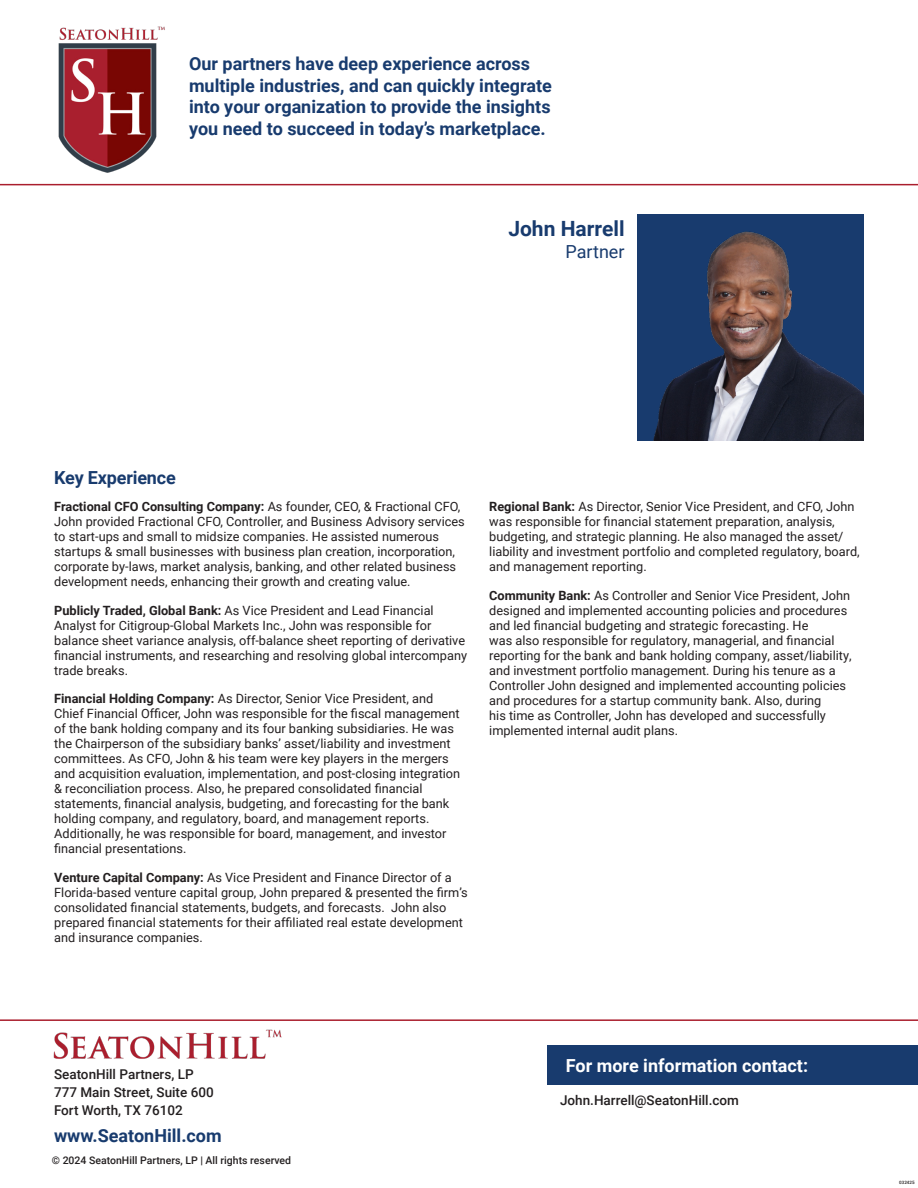
<style>
.page{position:relative;width:918px;height:1188px;background:#fff}
.page>*{position:absolute;margin:0;border:0;box-sizing:border-box;transform-origin:0 0}
.t1{font:700 21px "Roboto";color:#183b6e}
.t2{font:700 18px/21.6px "Roboto";color:#183b6e}
.t3{font:700 18px "Roboto";color:#fff}
.t4{font:18px "Roboto";color:#183b6e}
.t5{font:500 13.5px/18px "Roboto";color:#231f20}
.t6{font:12.75px/15px "Roboto";color:#231f20}
.t7{font:500 10.5px "Roboto";color:#231f20}
.t8{font:500 4.5px "Roboto";color:#231f20}
.s1{font-weight:700}
</style>
<div class="page">
<div style="left:547px;top:1045px;width:371px;height:40px;background:#183b6e"></div>
<img style="left:53px;top:1029px;width:229px;height:30px">
<hr style="left:0;top:1019px;width:918px;height:2px;background:#aa1e2d">
<hr style="left:0;top:184px;width:918px;height:1px;background:#aa1e2d">
<img style="left:58px;top:26px;width:107px;height:147px">
<img style="left:638px;top:214px;width:226px;height:226px">
<h2 class="t2" style="left:189px;top:52px;width:364px">Our partners have deep experience across multiple industries, and can quickly integrate into your organization to provide the insights you need to succeed in today’s marketplace.</h2>
<p class="t1" style="left:508px;top:214px;width:118px">John Harrell</p>
<p class="t4" style="left:566px;top:239px;width:61px">Partner</p>
<p class="t2" style="left:54px;top:466px;width:123px">Key Experience</p>
<p class="t6" style="left:54px;top:499px;width:412px"><span class="s1">Fractional CFO Consulting Company:</span> As founder, CEO, &amp; Fractional CFO, John provided Fractional CFO, Controller, and Business Advisory services to start-ups and small to midsize companies. He assisted numerous startups &amp; small businesses with business plan creation, incorporation, corporate by-laws, market analysis, banking, and other related business development needs, enhancing their growth and creating value.</p>
<p class="t6" style="left:54px;top:602px;width:414px"><span class="s1">Publicly Traded, Global Bank:</span> As Vice President and Lead Financial Analyst for Citigroup-Global Markets Inc., John was responsible for balance sheet variance analysis, off-balance sheet reporting of derivative financial instruments, and researching and resolving global intercompany trade breaks.</p>
<p class="t6" style="left:54px;top:691px;width:408px"><span class="s1">Financial Holding Company:</span> As Director, Senior Vice President, and Chief Financial Officer, John was responsible for the fiscal management of the bank holding company and its four banking subsidiaries. He was the Chairperson of the subsidiary banks’ asset/liability and investment committees. As CFO, John &amp; his team were key players in the mergers and acquisition evaluation, implementation, and post-closing integration &amp; reconciliation process. Also, he prepared consolidated financial statements, financial analysis, budgeting, and forecasting for the bank holding company, and regulatory, board, and management reports.<br>Additionally, he was responsible for board, management, and investor financial presentations.</p>
<p class="t6" style="left:54px;top:869px;width:415px"><span class="s1">Venture Capital Company:</span> As Vice President and Finance Director of a Florida-based venture capital group, John prepared &amp; presented the firm’s consolidated financial statements, budgets, and forecasts. John also prepared financial statements for their affiliated real estate development and insurance companies.</p>
<p class="t6" style="left:489px;top:499px;width:372px"><span class="s1">Regional Bank:</span> As Director, Senior Vice President, and CFO, John was responsible for financial statement preparation, analysis, budgeting, and strategic planning. He also managed the asset/ liability and investment portfolio and completed regulatory, board, and management reporting.</p>
<p class="t6" style="left:489px;top:587px;width:364px"><span class="s1">Community Bank:</span> As Controller and Senior Vice President, John designed and implemented accounting policies and procedures and led financial budgeting and strategic forecasting. He<br>was also responsible for regulatory, managerial, and financial reporting for the bank and bank holding company, asset/liability, and investment portfolio management. During his tenure as a Controller John designed and implemented accounting policies and procedures for a startup community bank. Also, during<br>his time as Controller, John has developed and successfully implemented internal audit plans.</p>
<p class="t5" style="left:54px;top:1065px;width:161px">SeatonHill Partners, LP<br>777 Main Street, Suite 600<br>Fort Worth, TX 76102</p>
<h2 class="t2" style="left:54px;top:1124px;width:169px">www.SeatonHill.com</h2>
<p class="t7" style="left:52px;top:1153px;width:241px">© 2024 SeatonHill Partners, LP | All rights reserved</p>
<h2 class="t3" style="left:566px;top:1053px;width:244px">For more information contact:</h2>
<p class="t5" style="left:560px;top:1091px;width:180px">John.Harrell@SeatonHill.com</p>
<p class="t8" style="left:899px;top:1180px;width:17px">032425</p>
</div>
